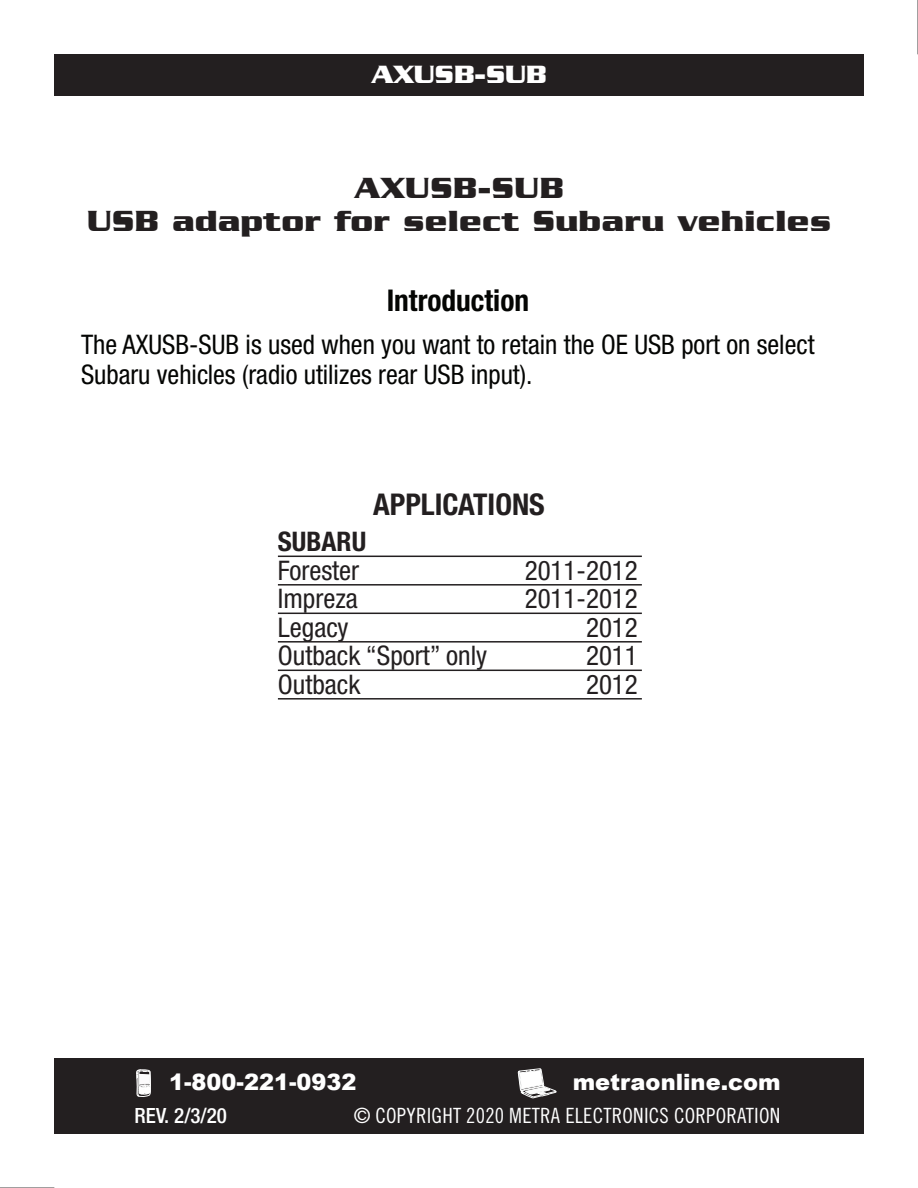
<style>
.page{position:relative;width:918px;height:1188px;background:#fff}
.page>*{position:absolute;margin:0;border:0;box-sizing:border-box;transform-origin:0 0}
.t1{font:700 31.5px/33px "Serpentine";letter-spacing:.02em;color:#231f20;text-align:center}
.t2{font:700 condensed 30px "Helvetica Neue";color:#040503}
.t3{font:700 condensed 30px "Helvetica Neue";color:#231f20}
.t4{font:condensed 27px/30px "Helvetica Neue";color:#040503}
.t5{font:condensed 27px "Helvetica Neue";color:#231f20}
.t6{font:700 27px "Serpentine";color:#fff}
.t7{font:700 condensed 27px "Helvetica Neue";color:#231f20}
.t8{font:900 22.5px "Arial";color:#fff}
.t9{font:21px "Trade Gothic Cond Eighteen";letter-spacing:.01em;color:#fff}
.t10{font:500 condensed 21px "Helvetica Neue";color:#fff}
</style>
<div class="page">
<div style="left:54px;top:54px;width:810px;height:41px;background:#231f20"></div>
<div style="left:54px;top:1058px;width:810px;height:76px;background:#231f20"></div>
<svg style="left:518px;top:1069px;width:39px;height:29px"></svg>
<svg style="left:136px;top:1069px;width:15px;height:28px"></svg>
<hr style="left:917px;top:0;width:1px;height:54px;background:#231f20">
<hr style="left:0;top:1187px;width:54px;height:1px;background:#231f20">
<hr style="left:278px;top:556px;width:364px;height:1px;background:#231f20">
<hr style="left:278px;top:584px;width:364px;height:2px;background:#231f20">
<hr style="left:278px;top:613px;width:364px;height:1px;background:#231f20">
<hr style="left:278px;top:641px;width:364px;height:2px;background:#231f20">
<hr style="left:278px;top:670px;width:364px;height:1px;background:#231f20">
<hr style="left:278px;top:698px;width:364px;height:2px;background:#231f20">
<p class="t6" style="left:371px;top:59px;width:177px">AXUSB-SUB</p>
<p class="t1" style="left:87px;top:171px;width:745px">AXUSB-SUB<br>USB adaptor for select Subaru vehicles</p>
<p class="t2" style="left:387px;top:282px;width:144px">Introduction</p>
<p class="t4" style="left:81px;top:329px;width:735px">The AXUSB-SUB is used when you want to retain the OE USB port on select<br>Subaru vehicles (radio utilizes rear USB input).</p>
<p class="t3" style="left:373px;top:486px;width:173px">APPLICATIONS</p>
<p class="t7" style="left:278px;top:525px;width:90px">SUBARU</p>
<p class="t5" style="left:278px;top:554px;width:83px">Forester</p>
<p class="t5" style="left:525px;top:554px;width:115px">2011-2012</p>
<p class="t5" style="left:278px;top:583px;width:81px">Impreza</p>
<p class="t5" style="left:525px;top:583px;width:115px">2011-2012</p>
<p class="t5" style="left:278px;top:611px;width:72px">Legacy</p>
<p class="t5" style="left:586px;top:611px;width:53px">2012</p>
<p class="t5" style="left:278px;top:640px;width:211px">Outback “Sport” only</p>
<p class="t5" style="left:586px;top:640px;width:53px">2011</p>
<p class="t5" style="left:278px;top:668px;width:84px">Outback</p>
<p class="t5" style="left:586px;top:668px;width:53px">2012</p>
<p class="t8" style="left:169px;top:1065px;width:189px">1-800-221-0932</p>
<p class="t8" style="left:573px;top:1065px;width:209px">metraonline.com</p>
<p class="t10" style="left:135px;top:1103px;width:94px">REV. 2/3/20</p>
<p class="t9" style="left:354px;top:1103px;width:428px">© COPYRIGHT 2020 METRA ELECTRONICS CORPORATION</p>
</div>
